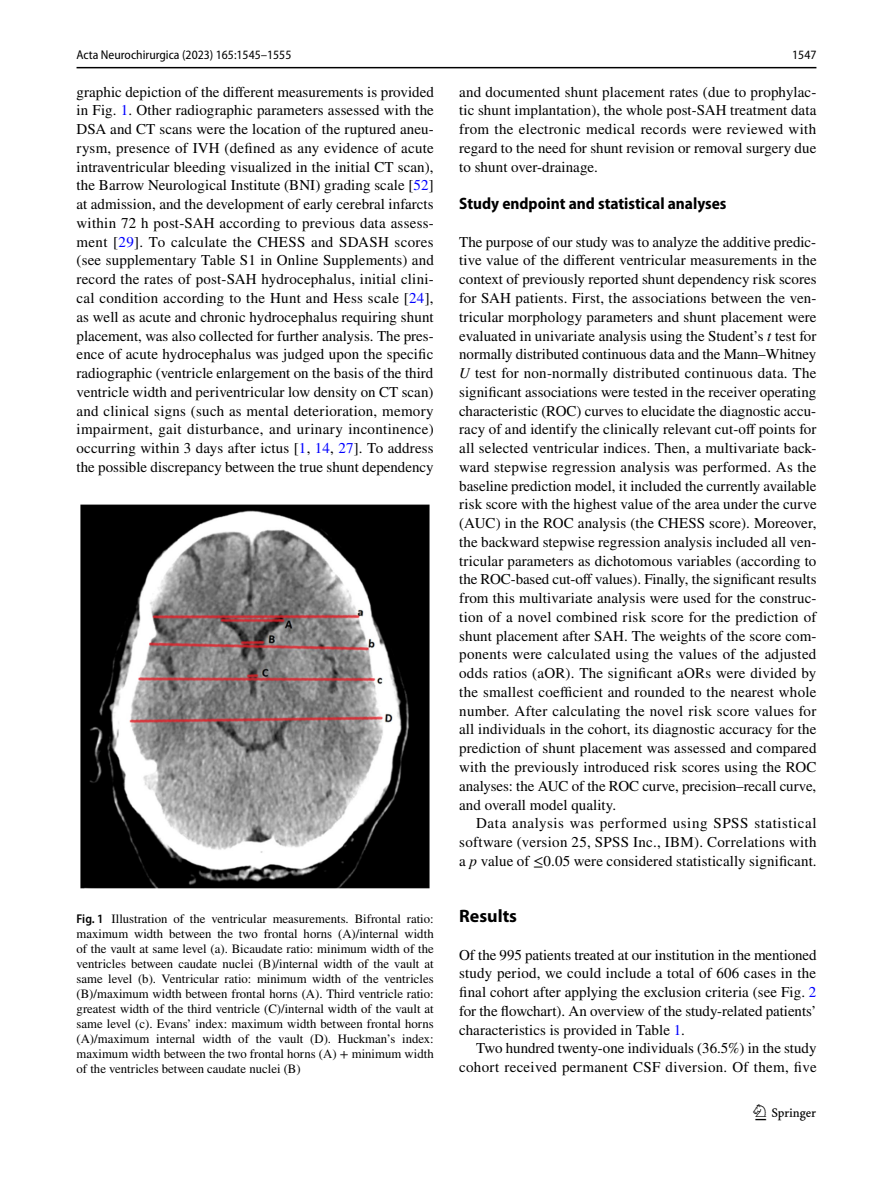
<style>
.page{position:relative;width:893px;height:1187px;background:#fff}
.page>*{position:absolute;margin:0;border:0;box-sizing:border-box;transform-origin:0 0}
.t1{font:22.5px "Springnew Regular 3";color:#000}
.t2{font:700 18px "Myriad Pro";color:#000}
.t3{font:700 semi-condensed 16.5px "Myriad Pro";color:#000}
.t4{font:15px/18.8px "STIX";color:#000;text-align:justify}
.t5{font:12.75px/15px "STIX";color:#000;text-align:justify}
.t6{font:semi-condensed 12.75px "Myriad Pro";color:#000}
.s1{color:#00f}
.s2{font-style:italic}
.s3{font-family:"Myriad Pro";font-weight:600;font-stretch:semi-condensed}
</style>
<div class="page">
<hr style="left:77px;top:67px;width:739px;height:1px;background:#000">
<img style="left:81px;top:504px;width:348px;height:384px">
<p class="t6" style="left:77px;top:48px;width:216px">Acta Neurochirurgica (2023) 165:1545–1555</p>
<p class="t6" style="left:792px;top:48px;width:26px">1547</p>
<p class="t4" style="left:77px;top:83px;width:359px">graphic depiction of the different measurements is provided in Fig. <span class="s1">1</span>. Other radiographic parameters assessed with the DSA and CT scans were the location of the ruptured aneu&shy;rysm, presence of IVH (defined as any evidence of acute intraventricular bleeding visualized in the initial CT scan), the Barrow Neurological Institute (BNI) grading scale [<span class="s1">52</span>] at admission, and the development of early cerebral infarcts within 72 h post-SAH according to previous data assess&shy;ment [<span class="s1">29</span>]. To calculate the CHESS and SDASH scores (see supplementary Table S1 in Online Supplements) and record the rates of post-SAH hydrocephalus, initial clini&shy;cal condition according to the Hunt and Hess scale [<span class="s1">24</span>], as well as acute and chronic hydrocephalus requiring shunt placement, was also collected for further analysis. The pres&shy;ence of acute hydrocephalus was judged upon the specific radiographic (ventricle enlargement on the basis of the third ventricle width and periventricular low density on CT scan) and clinical signs (such as mental deterioration, memory impairment, gait disturbance, and urinary incontinence) occurring within 3 days after ictus [<span class="s1">1</span>, <span class="s1">14</span>, <span class="s1">27</span>]. To address the possible discrepancy between the true shunt dependency</p>
<p class="t4" style="left:459px;top:83px;width:359px">and documented shunt placement rates (due to prophylac&shy;tic shunt implantation), the whole post-SAH treatment data from the electronic medical records were reviewed with regard to the need for shunt revision or removal surgery due to shunt over-drainage.</p>
<p class="t3" style="left:459px;top:194px;width:269px">Study endpoint and statistical analyses</p>
<p class="t4" style="left:459px;top:233px;width:359px">The purpose of our study was to analyze the additive predic&shy;tive value of the different ventricular measurements in the context of previously reported shunt dependency risk scores for SAH patients. First, the associations between the ven&shy;tricular morphology parameters and shunt placement were evaluated in univariate analysis using the Student’s <span class="s2">t</span> test for normally distributed continuous data and the Mann–Whitney <span class="s2">U</span> test for non-normally distributed continuous data. The significant associations were tested in the receiver operating characteristic (ROC) curves to elucidate the diagnostic accu&shy;racy of and identify the clinically relevant cut-off points for all selected ventricular indices. Then, a multivariate back&shy;ward stepwise regression analysis was performed. As the baseline prediction model, it included the currently available risk score with the highest value of the area under the curve (AUC) in the ROC analysis (the CHESS score). Moreover, the backward stepwise regression analysis included all ven&shy;tricular parameters as dichotomous variables (according to the ROC-based cut-off values). Finally, the significant results from this multivariate analysis were used for the construc&shy;tion of a novel combined risk score for the prediction of shunt placement after SAH. The weights of the score com&shy;ponents were calculated using the values of the adjusted odds ratios (aOR). The significant aORs were divided by the smallest coefficient and rounded to the nearest whole number. After calculating the novel risk score values for all individuals in the cohort, its diagnostic accuracy for the prediction of shunt placement was assessed and compared with the previously introduced risk scores using the ROC analyses: the AUC of the ROC curve, precision–recall curve, and overall model quality.</p>
<p class="t4" style="left:459px;top:814px;width:359px;text-indent:17px">Data analysis was performed using SPSS statistical software (version 25, SPSS Inc., IBM). Correlations with a <span class="s2">p</span> value of ≤0.05 were considered statistically significant.</p>
<p class="t5" style="left:77px;top:912px;width:359px"><span class="s3">Fig. 1</span> Illustration of the ventricular measurements. Bifrontal ratio: maximum width between the two frontal horns (A)/internal width of the vault at same level (a). Bicaudate ratio: minimum width of the ventricles between caudate nuclei (B)/internal width of the vault at same level (b). Ventricular ratio: minimum width of the ventricles (B)/maximum width between frontal horns (A). Third ventricle ratio: greatest width of the third ventricle (C)/internal width of the vault at same level (c). Evans’ index: maximum width between frontal horns (A)/maximum internal width of the vault (D). Huckman’s index: maximum width between the two frontal horns (A) + minimum width of the ventricles between caudate nuclei (B)</p>
<p class="t2" style="left:459px;top:904px;width:59px">Results</p>
<p class="t4" style="left:459px;top:946px;width:359px">Of the 995 patients treated at our institution in the mentioned study period, we could include a total of 606 cases in the final cohort after applying the exclusion criteria (see Fig. <span class="s1">2 </span>for the flowchart). An overview of the study-related patients’ characteristics is provided in Table <span class="s1">1</span>.</p>
<p class="t4" style="left:459px;top:1039px;width:359px;text-align:right">Two hundred twenty-one individuals (36.5%) in the study cohort received permanent CSF diversion. Of them, five</p>
<h1 class="t1" style="left:755px;top:1104px;width:62px">1 3</h1>
</div>
